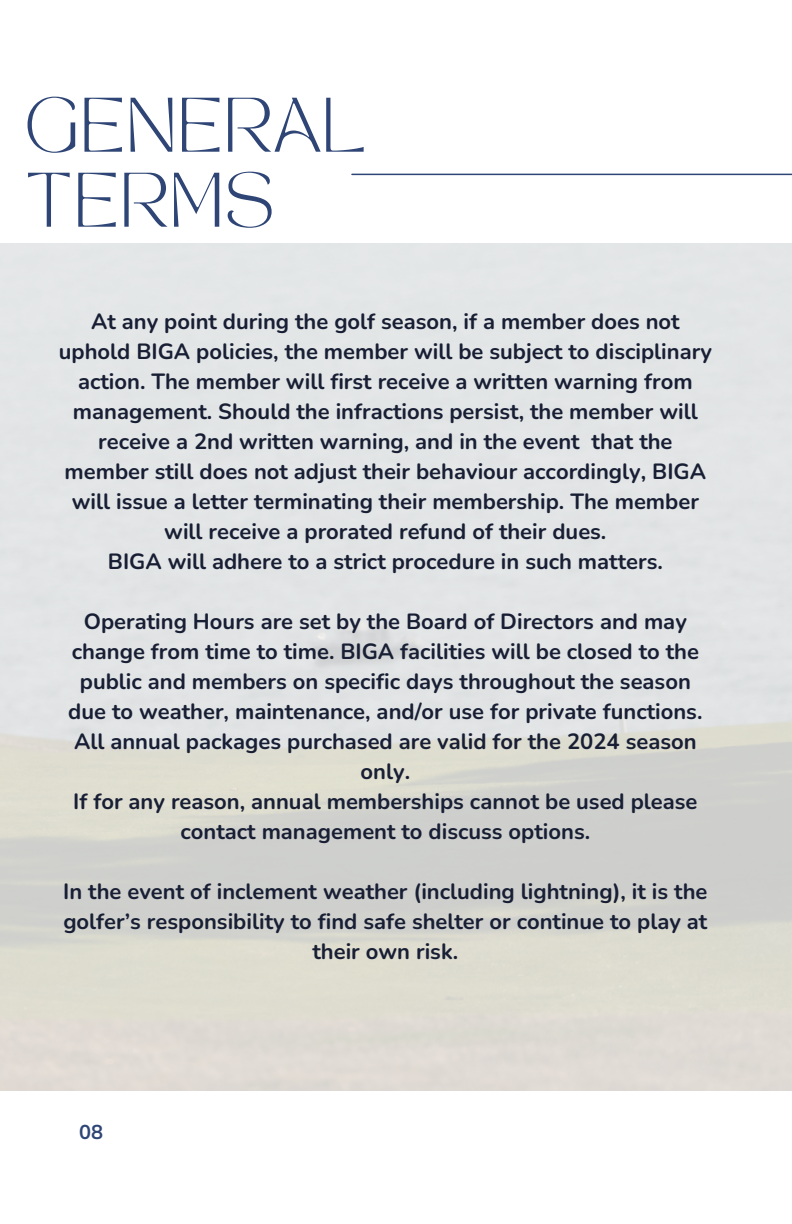
<style>
.page{position:relative;width:792px;height:1224px;background:#fff}
.page>*{position:absolute;margin:0;border:0;box-sizing:border-box;transform-origin:0 0}
.t1{font:54px "TAN MONCHERI Regular";letter-spacing:.02em;color:#2e4576}
.t2{font:700 22px/30px "Nunito";color:#181f34;text-align:center}
.t3{font:700 20px "Nunito";color:#2e4576}
</style>
<div class="page">
<hr style="left:352px;top:174px;width:440px;height:1px;background:#2e4576">
<p class="t1" style="left:25px;top:97px;width:343px">GENERAL</p>
<p class="t1" style="left:25px;top:172px;width:251px">TERMS</p>
<p class="t2" style="left:59px;top:307px;width:655px">At any point during the golf season, if a member does not uphold BIGA policies, the member will be subject to disciplinary action. The member will first receive a written warning from management. Should the infractions persist, the member will receive a 2nd written warning, and in the event that the member still does not adjust their behaviour accordingly, BIGA will issue a letter terminating their membership. The member will receive a prorated refund of their dues.</p>
<p class="t2" style="left:108px;top:547px;width:557px">BIGA will adhere to a strict procedure in such matters.</p>
<p class="t2" style="left:68px;top:607px;width:636px">Operating Hours are set by the Board of Directors and may change from time to time. BIGA facilities will be closed to the public and members on specific days throughout the season due to weather, maintenance, and/or use for private functions.</p>
<p class="t2" style="left:74px;top:727px;width:624px">All annual packages purchased are valid for the 2024 season only.</p>
<p class="t2" style="left:73px;top:787px;width:626px">If for any reason, annual memberships cannot be used please contact management to discuss options.</p>
<p class="t2" style="left:63px;top:877px;width:646px">In the event of inclement weather (including lightning), it is the golfer’s responsibility to find safe shelter or continue to play at their own risk.</p>
<p class="t3" style="left:79px;top:1119px;width:25px">08</p>
</div>
